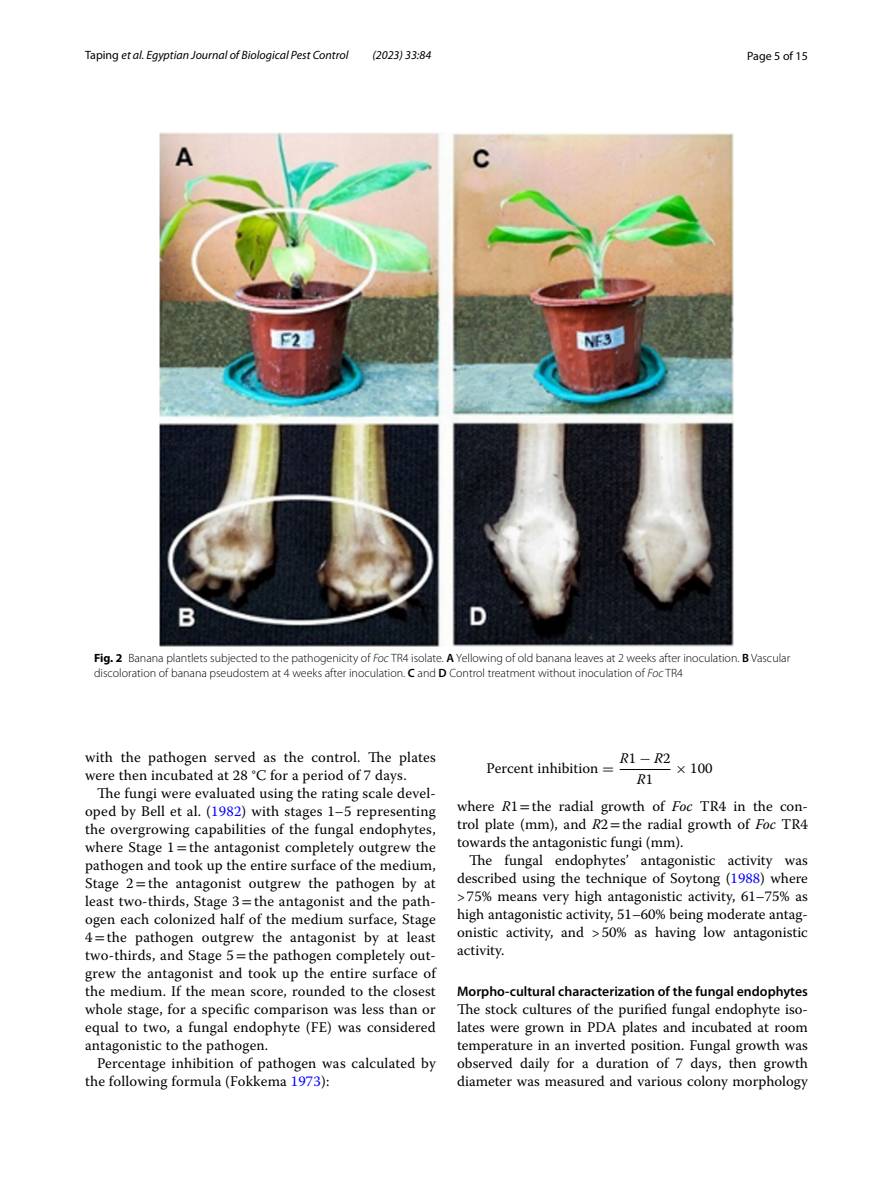
<style>
.page{position:relative;width:893px;height:1187px;background:#fff}
.page>*{position:absolute;margin:0;border:0;box-sizing:border-box;transform-origin:0 0}
.t1{font:14.7px/18px "Warnock Pro";letter-spacing:.01em;color:#000;text-align:justify}
.t2{font:14.7px "Warnock Pro Regular 2";color:#000}
.t3{font:14.7px/20.7px "Warnock Pro It 2";color:#000;text-align:center}
.t4{font:600 13.8px "Myriad Pro";color:#000}
.t5{font:300 12px/15px "Myriad Pro";color:#000}
.t6{font:italic 12px "Myriad Pro";color:#000}
.t7{font:12px "Myriad Pro";color:#000}
.s1{font-style:normal}
.s2{font-weight:700}
.s3{font-style:italic}
.s4{font-weight:600}
.s5{color:#00f}
.s6{font-family:"STIX"}
.s7{font-family:"MTSYN"}
.s8{font-family:"Warnock Pro Regular 2"}
</style>
<div class="page">
<hr style="left:620px;top:769px;width:50px;height:1px;background:#000">
<img style="left:160px;top:133px;width:573px;height:513px">
<p class="t6" style="left:85px;top:48px;width:265px"><span class="s1">Taping</span> et al. Egyptian Journal of Biological Pest Control</p>
<p class="t6" style="left:372px;top:48px;width:60px">(2023) 33:84</p>
<p class="t7" style="left:747px;top:48px;width:62px">Page 5 of 15</p>
<p class="t5" style="left:94px;top:650px;width:698px"><span class="s2">Fig. 2</span> Banana plantlets subjected to the pathogenicity of <span class="s3">Foc</span> TR4 isolate. <span class="s4">A</span> Yellowing of old banana leaves at 2 weeks after inoculation. <span class="s4">B</span> Vascular discoloration of banana pseudostem at 4 weeks after inoculation. <span class="s4">C</span> and <span class="s4">D</span> Control treatment without inoculation of <span class="s3">Foc</span> TR4</p>
<p class="t1" style="left:85px;top:748px;width:352px">with the pathogen served as the control. The plates were then incubated at 28 °C for a period of 7 days.</p>
<p class="t1" style="left:85px;top:784px;width:352px;text-indent:12px">The fungi were evaluated using the rating scale devel&shy;oped by Bell et al. (<span class="s5">1982</span>) with stages 1–5 representing the overgrowing capabilities of the fungal endophytes, where Stage 1<span class="s6">=</span>the antagonist completely outgrew the pathogen and took up the entire surface of the medium, Stage 2<span class="s6">=</span>the antagonist outgrew the pathogen by at least two-thirds, Stage 3<span class="s6">=</span>the antagonist and the path&shy;ogen each colonized half of the medium surface, Stage 4<span class="s6">=</span>the pathogen outgrew the antagonist by at least two-thirds, and Stage 5<span class="s6">=</span>the pathogen completely out&shy;grew the antagonist and took up the entire surface of the medium. If the mean score, rounded to the closest whole stage, for a specific comparison was less than or equal to two, a fungal endophyte (FE) was considered antagonistic to the pathogen.</p>
<p class="t1" style="left:85px;top:1054px;width:352px;text-indent:12px">Percentage inhibition of pathogen was calculated by the following formula (Fokkema <span class="s5">1973</span>):</p>
<p class="t2" style="left:486px;top:759px;width:129px">Percent inhibition <span class="s7">=</span></p>
<p class="t3" style="left:620px;top:747px;width:52px">R<span class="s8">1</span><span class="s7">−</span>R<span class="s8">2<br></span>R<span class="s8">1</span></p>
<p class="t2" style="left:675px;top:759px;width:38px"><span class="s7">×</span> 100</p>
<p class="t1" style="left:457px;top:796px;width:352px">where <span class="s3">R</span>1<span class="s6">=</span>the radial growth of <span class="s3">Foc</span> TR4 in the con&shy;trol plate (mm), and <span class="s3">R</span>2<span class="s6">=</span>the radial growth of <span class="s3">Foc</span> TR4 towards the antagonistic fungi (mm).</p>
<p class="t1" style="left:457px;top:850px;width:352px;text-indent:12px">The fungal endophytes’ antagonistic activity was described using the technique of Soytong (<span class="s5">1988</span>) where &gt;75% means very high antagonistic activity, 61–75% as high antagonistic activity, 51–60% being moderate antag&shy;onistic activity, and &gt;50% as having low antagonistic activity.</p>
<p class="t4" style="left:457px;top:982px;width:352px">Morpho‑cultural characterization of the fungal endophytes</p>
<p class="t1" style="left:457px;top:1000px;width:352px">The stock cultures of the purified fungal endophyte iso&shy;lates were grown in PDA plates and incubated at room temperature in an inverted position. Fungal growth was observed daily for a duration of 7 days, then growth diameter was measured and various colony morphology</p>
</div>
